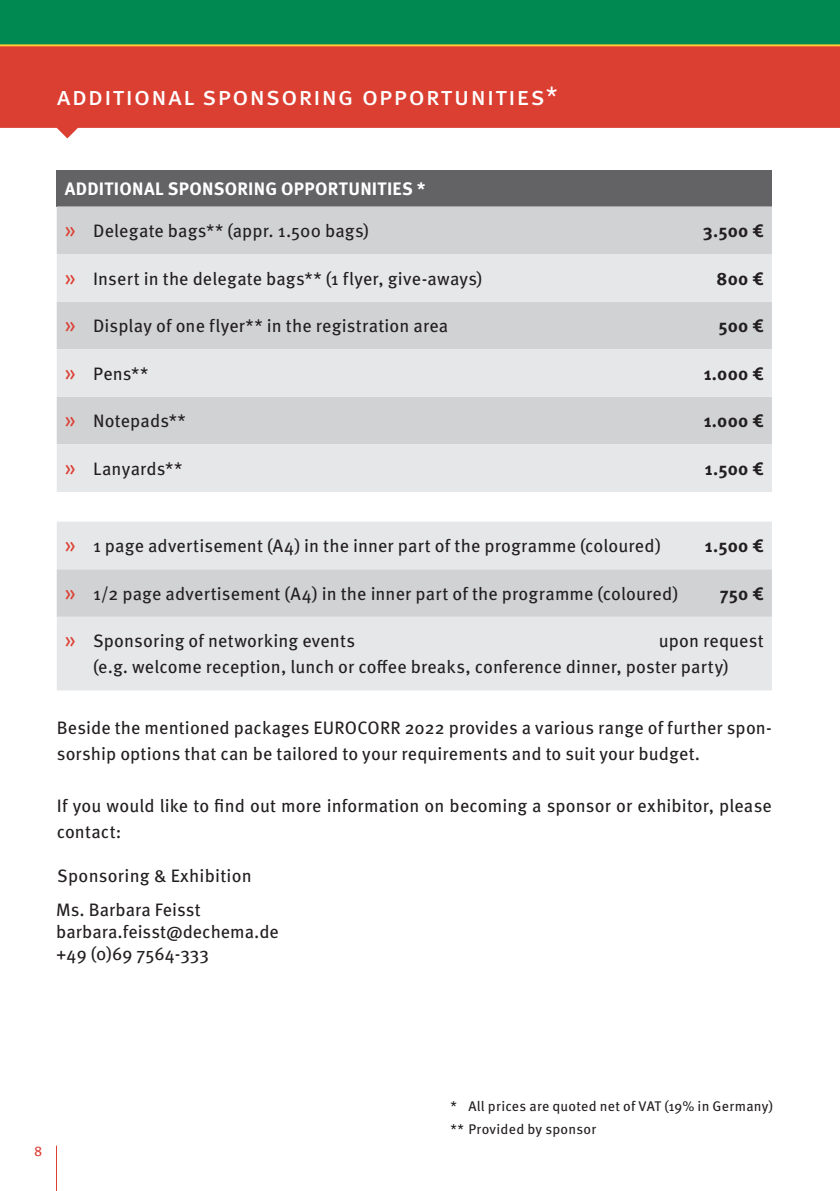
<style>
.page{position:relative;width:840px;height:1191px;background:#fff}
.page>*{position:absolute;margin:0;border:0;box-sizing:border-box;transform-origin:0 0}
.t1{font:26px "Meta OT";letter-spacing:.025em;color:#fff}
.t2{font:18px/26px "Meta OT";letter-spacing:.005em;color:#231f20}
.t3{font:700 18px "Meta OT";letter-spacing:.015em;color:#231f20}
.t4{font:700 18px "Meta OT";letter-spacing:.015em;color:#fff}
.t5{font:14px/23.6px "Meta OT";letter-spacing:.015em;color:#231f20}
.t6{font:14px "Meta OT";color:#db3f32}
.s1{font-size:22px;color:#db3f32}
</style>
<div class="page">
<svg style="left:0;top:46px;width:839px;height:92px;background:#df5448"></svg>
<div style="left:0;top:0;width:839px;height:45px;background:#008a52"></div>
<hr style="left:839px;top:0;width:1px;height:45px;background:#008a52">
<hr style="left:56px;top:1145px;width:1px;height:46px;background:#db3f32">
<hr style="left:0;top:44px;width:839px;height:2px;background:#ffc938">
<div style="left:57px;top:170px;width:714px;height:36px;background:#636366"></div>
<div style="left:57px;top:206px;width:714px;height:48px;background:#d1d2d4"></div>
<svg style="left:57px;top:254px;width:714px;height:436px;background:#e0e1e3"></svg>
<h1 class="t1" style="left:57px;top:80px;width:502px">additional sponsoring opportunities*</h1>
<p class="t4" style="left:65px;top:178px;width:362px">ADDITIONAL SPONSORING OPPORTUNITIES *</p>
<p class="t2" style="left:65px;top:218px;width:305px"><span class="s1">»</span> Delegate bags** (appr. 1.500 bags)</p>
<p class="t3" style="left:702px;top:220px;width:62px">3.500 €</p>
<p class="t2" style="left:65px;top:266px;width:419px"><span class="s1">»</span> Insert in the delegate bags** (1 flyer, give-aways)</p>
<p class="t3" style="left:716px;top:268px;width:49px">800 €</p>
<p class="t2" style="left:65px;top:313px;width:385px"><span class="s1">»</span> Display of one flyer** in the registration area</p>
<p class="t3" style="left:718px;top:315px;width:47px">500 €</p>
<p class="t2" style="left:65px;top:361px;width:85px"><span class="s1">»</span> Pens**</p>
<p class="t3" style="left:703px;top:363px;width:62px">1.000 €</p>
<p class="t2" style="left:65px;top:408px;width:123px"><span class="s1">»</span> Notepads**</p>
<p class="t3" style="left:703px;top:410px;width:62px">1.000 €</p>
<p class="t2" style="left:65px;top:456px;width:119px"><span class="s1">»</span> Lanyards**</p>
<p class="t3" style="left:704px;top:458px;width:60px">1.500 €</p>
<p class="t2" style="left:65px;top:533px;width:597px"><span class="s1">»</span> 1 page advertisement (A4) in the inner part of the programme (coloured)</p>
<p class="t3" style="left:704px;top:535px;width:60px">1.500 €</p>
<p class="t2" style="left:65px;top:581px;width:614px"><span class="s1">»</span> 1/2 page advertisement (A4) in the inner part of the programme (coloured)</p>
<p class="t3" style="left:719px;top:583px;width:45px">750 €</p>
<p class="t2" style="left:65px;top:628px;width:292px"><span class="s1">»</span> Sponsoring of networking events</p>
<p class="t2" style="left:93px;top:628px;width:671px;text-indent:565px">upon request (e.g. welcome reception, lunch or coffee breaks, conference dinner, poster party)</p>
<p class="t2" style="left:57px;top:715px;width:716px">Beside the mentioned packages EUROCORR 2022 provides a various range of further spon&shy;sorship options that can be tailored to your requirements and to suit your budget.</p>
<p class="t2" style="left:57px;top:793px;width:716px">If you would like to find out more information on becoming a sponsor or exhibitor, please contact:</p>
<p class="t2" style="left:56px;top:859px;width:197px;line-height:34.2px">Sponsoring &amp; Exhibition<br>Ms. Barbara Feisst</p>
<p class="t2" style="left:56px;top:921px;width:224px;line-height:21.8px">barbara.feisst@dechema.de +49 (0)69 7564-333</p>
<p class="t6" style="left:34px;top:1143px;width:10px">8</p>
<p class="t5" style="left:450px;top:1094px;width:324px">* All prices are quoted net of VAT (19% in Germany) ** Provided by sponsor</p>
</div>
